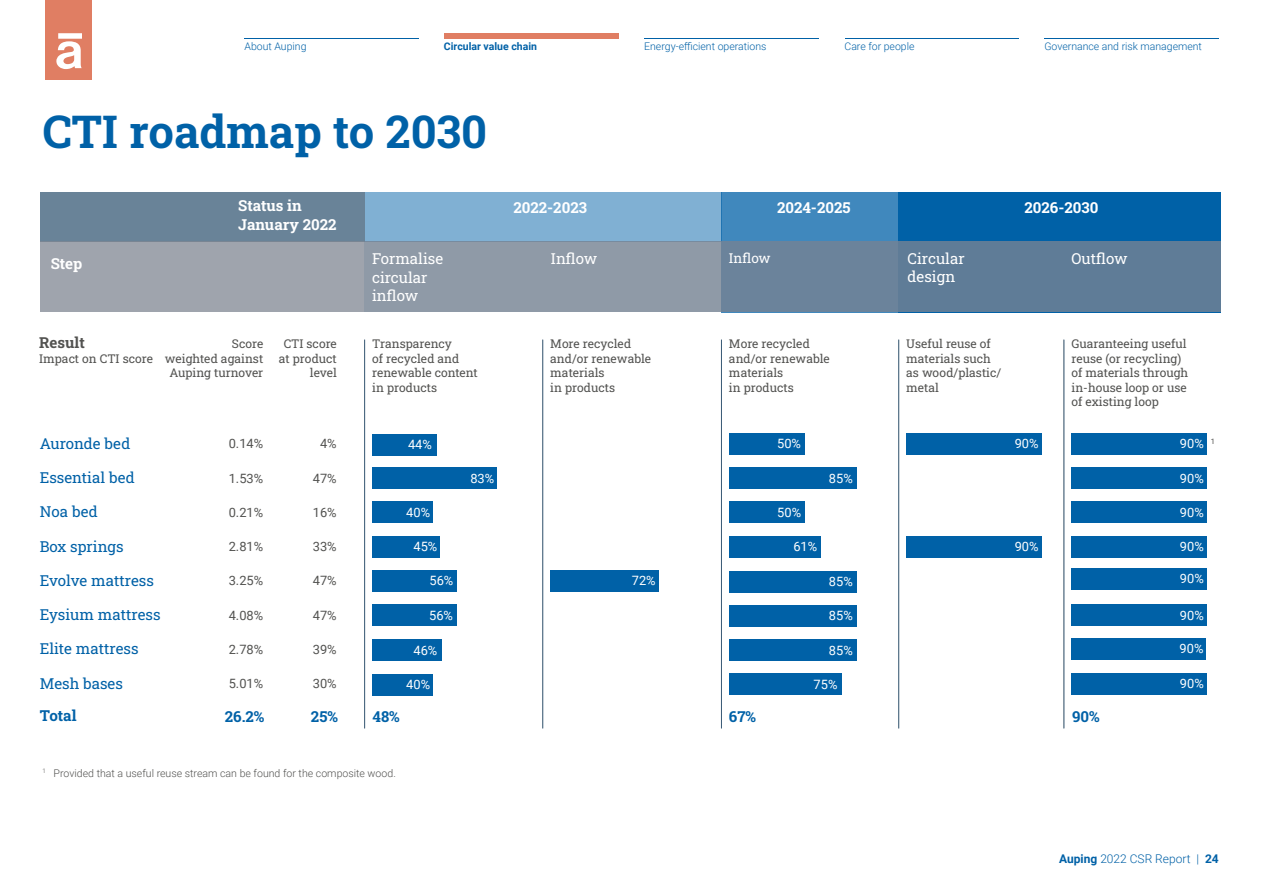
<style>
.page{position:relative;width:1263px;height:893px;background:#fff}
.page>*{position:absolute;margin:0;border:0;box-sizing:border-box;transform-origin:0 0}
.t1{font:700 45.3px "Roboto Slab";color:#0061a7}
.t2{font:15.15px "Roboto Slab";color:#0061a7}
.t3{font:700 15.15px/18.1px "Roboto Slab";color:#fff}
.t4{font:15.15px/18.1px "Roboto Slab";color:#fff}
.t5{font:700 15.15px "Roboto Slab";color:#0061a7}
.t6{font:700 15.15px "Roboto Slab";color:#525250}
.t7{font:13.65px "Roboto Slab";color:#fff}
.t8{font:12.9px "Roboto";color:#fff}
.t9{font:12.9px "Roboto";color:#525250}
.t10{font:12.15px/14.5px "Roboto Slab";color:#525250}
.t11{font:300 12px "Roboto";color:#0061a7}
.t12{font:300 10.65px "Roboto";color:#525250}
.t13{font:300 10.5px "Roboto";color:#0061a7}
.t14{font:700 10.5px "Roboto";color:#0061a7}
.s1{font-weight:700}
</style>
<div class="page">
<div style="left:45px;top:0;width:47px;height:79px;background:#e07e63"></div>
<svg style="left:56px;top:33px;width:26px;height:37px"></svg>
<hr style="left:244px;top:38px;width:175px;height:1px;background:#0061a7">
<div style="left:444px;top:33px;width:175px;height:6px;background:#e07e63"></div>
<hr style="left:644px;top:38px;width:175px;height:1px;background:#0061a7">
<hr style="left:844px;top:38px;width:174px;height:1px;background:#0061a7">
<hr style="left:1044px;top:38px;width:175px;height:1px;background:#0061a7">
<div style="left:40px;top:192px;width:325px;height:49px;background:#698398"></div>
<div style="left:365px;top:192px;width:356px;height:49px;background:#80b0d3"></div>
<div style="left:721px;top:192px;width:500px;height:120px;background:#4088bd"></div>
<div style="left:899px;top:192px;width:322px;height:120px;background:#0061a7"></div>
<svg style="left:40px;top:241px;width:1181px;height:71px;background:#8090a2"></svg>
<div style="left:372px;top:605px;width:84px;height:21px;background:#0061a7"></div>
<div style="left:372px;top:536px;width:68px;height:22px;background:#0061a7"></div>
<div style="left:372px;top:502px;width:61px;height:21px;background:#0061a7"></div>
<div style="left:372px;top:467px;width:125px;height:22px;background:#0061a7"></div>
<div style="left:372px;top:434px;width:65px;height:21px;background:#0061a7"></div>
<div style="left:372px;top:570px;width:84px;height:22px;background:#0061a7"></div>
<div style="left:550px;top:570px;width:108px;height:22px;background:#0061a7"></div>
<div style="left:372px;top:639px;width:69px;height:22px;background:#0061a7"></div>
<div style="left:372px;top:674px;width:61px;height:21px;background:#0061a7"></div>
<hr style="left:364px;top:340px;width:1px;height:388px;background:#385a76">
<div style="left:729px;top:536px;width:91px;height:22px;background:#0061a7"></div>
<div style="left:729px;top:502px;width:75px;height:21px;background:#0061a7"></div>
<div style="left:729px;top:433px;width:75px;height:22px;background:#0061a7"></div>
<hr style="left:721px;top:340px;width:1px;height:388px;background:#385a76">
<hr style="left:542px;top:340px;width:1px;height:388px;background:#385a76">
<div style="left:729px;top:467px;width:127px;height:22px;background:#0061a7"></div>
<div style="left:906px;top:536px;width:135px;height:22px;background:#0061a7"></div>
<div style="left:906px;top:433px;width:135px;height:22px;background:#0061a7"></div>
<hr style="left:898px;top:340px;width:1px;height:388px;background:#385a76">
<div style="left:729px;top:571px;width:127px;height:21px;background:#0061a7"></div>
<div style="left:729px;top:605px;width:127px;height:22px;background:#0061a7"></div>
<div style="left:729px;top:640px;width:127px;height:21px;background:#0061a7"></div>
<div style="left:729px;top:673px;width:112px;height:22px;background:#0061a7"></div>
<div style="left:1071px;top:605px;width:135px;height:21px;background:#0061a7"></div>
<div style="left:1071px;top:536px;width:135px;height:22px;background:#0061a7"></div>
<div style="left:1071px;top:673px;width:135px;height:21px;background:#0061a7"></div>
<div style="left:1071px;top:502px;width:135px;height:21px;background:#0061a7"></div>
<div style="left:1071px;top:433px;width:135px;height:22px;background:#0061a7"></div>
<div style="left:1071px;top:467px;width:135px;height:22px;background:#0061a7"></div>
<hr style="left:1063px;top:340px;width:1px;height:388px;background:#385a76">
<div style="left:1071px;top:568px;width:135px;height:21px;background:#0061a7"></div>
<div style="left:1071px;top:638px;width:135px;height:22px;background:#0061a7"></div>
<p class="t13" style="left:244px;top:39px;width:63px">About Auping</p>
<p class="t14" style="left:444px;top:39px;width:95px">Circular value chain</p>
<p class="t13" style="left:644px;top:39px;width:124px">Energy-efficient operations</p>
<p class="t13" style="left:844px;top:39px;width:72px">Care for people</p>
<p class="t13" style="left:1044px;top:39px;width:159px">Governance and risk management</p>
<h1 class="t1" style="left:43px;top:100px;width:446px">CTI roadmap to 2030</h1>
<p class="t3" style="left:238px;top:196px;width:100px">Status in<br>January 2022</p>
<p class="t3" style="left:513px;top:198px;width:75px">2022-2023</p>
<p class="t3" style="left:777px;top:198px;width:75px">2024-2025</p>
<p class="t3" style="left:1024px;top:198px;width:75px">2026-2030</p>
<p class="t3" style="left:51px;top:254px;width:33px">Step</p>
<p class="t4" style="left:372px;top:249px;width:73px">Formalise circular inflow</p>
<p class="t4" style="left:551px;top:249px;width:48px">Inflow</p>
<p class="t7" style="left:729px;top:249px;width:43px">Inflow</p>
<p class="t4" style="left:908px;top:249px;width:59px">Circular design</p>
<p class="t4" style="left:1071px;top:249px;width:57px">Outflow</p>
<p class="t6" style="left:39px;top:333px;width:47px">Result</p>
<p class="t10" style="left:39px;top:351px;width:115px">Impact on CTI score</p>
<p class="t10" style="left:165px;top:336px;width:100px;text-align:right">Score<br>weighted against<br>Auping turnover</p>
<p class="t10" style="left:279px;top:336px;width:60px;text-align:right">CTI score at product level</p>
<p class="t10" style="left:372px;top:336px;width:107px">Transparency<br>of recycled and renewable content in products</p>
<p class="t10" style="left:550px;top:336px;width:102px">More recycled and/or renewable materials<br>in products</p>
<p class="t10" style="left:729px;top:336px;width:102px">More recycled and/or renewable materials<br>in products</p>
<p class="t10" style="left:906px;top:336px;width:97px">Useful reuse of materials such as wood/plastic/ metal</p>
<p class="t10" style="left:1071px;top:336px;width:118px">Guaranteeing useful reuse (or recycling) of materials through in-house loop or use of existing loop</p>
<p class="t2" style="left:40px;top:433px;width:92px">Auronde bed</p>
<p class="t9" style="left:229px;top:435px;width:36px">0.14%</p>
<p class="t9" style="left:229px;top:469px;width:36px">1.53%</p>
<p class="t9" style="left:320px;top:435px;width:18px">4%</p>
<p class="t8" style="left:408px;top:435px;width:25px">44%</p>
<p class="t2" style="left:40px;top:467px;width:97px">Essential bed</p>
<p class="t8" style="left:470px;top:469px;width:25px">83%</p>
<p class="t9" style="left:313px;top:469px;width:25px">47%</p>
<p class="t8" style="left:777px;top:435px;width:25px">50%</p>
<p class="t8" style="left:829px;top:469px;width:25px">85%</p>
<p class="t8" style="left:1015px;top:435px;width:25px">90%</p>
<p class="t8" style="left:1180px;top:435px;width:37px">90% <sup>1</sup></p>
<p class="t8" style="left:1180px;top:469px;width:25px">90%</p>
<p class="t2" style="left:40px;top:501px;width:60px">Noa bed</p>
<p class="t8" style="left:406px;top:503px;width:25px">40%</p>
<p class="t9" style="left:229px;top:503px;width:36px">0.21%</p>
<p class="t9" style="left:313px;top:503px;width:25px">16%</p>
<p class="t8" style="left:777px;top:503px;width:25px">50%</p>
<p class="t8" style="left:1180px;top:503px;width:25px">90%</p>
<p class="t2" style="left:40px;top:536px;width:85px">Box springs</p>
<p class="t8" style="left:413px;top:538px;width:25px">45%</p>
<p class="t9" style="left:313px;top:538px;width:25px">33%</p>
<p class="t9" style="left:229px;top:538px;width:36px">2.81%</p>
<p class="t8" style="left:793px;top:538px;width:25px">61%</p>
<p class="t8" style="left:1015px;top:538px;width:25px">90%</p>
<p class="t8" style="left:1180px;top:538px;width:25px">90%</p>
<p class="t2" style="left:40px;top:570px;width:116px">Evolve mattress</p>
<p class="t9" style="left:313px;top:572px;width:25px">47%</p>
<p class="t8" style="left:429px;top:572px;width:25px">56%</p>
<p class="t8" style="left:632px;top:572px;width:25px">72%</p>
<p class="t9" style="left:229px;top:572px;width:36px">3.25%</p>
<p class="t8" style="left:829px;top:572px;width:25px">85%</p>
<p class="t8" style="left:829px;top:607px;width:25px">85%</p>
<p class="t8" style="left:829px;top:641px;width:25px">85%</p>
<p class="t8" style="left:813px;top:675px;width:25px">75%</p>
<p class="t2" style="left:40px;top:604px;width:122px">Eysium mattress</p>
<p class="t9" style="left:313px;top:606px;width:25px">47%</p>
<p class="t8" style="left:429px;top:606px;width:25px">56%</p>
<p class="t2" style="left:40px;top:639px;width:100px">Elite mattress</p>
<p class="t9" style="left:313px;top:640px;width:25px">39%</p>
<p class="t9" style="left:229px;top:606px;width:36px">4.08%</p>
<p class="t9" style="left:229px;top:640px;width:36px">2.78%</p>
<p class="t8" style="left:413px;top:641px;width:25px">46%</p>
<p class="t2" style="left:40px;top:673px;width:85px">Mesh bases</p>
<p class="t5" style="left:40px;top:705px;width:38px">Total</p>
<p class="t9" style="left:313px;top:674px;width:25px">30%</p>
<p class="t9" style="left:229px;top:674px;width:36px">5.01%</p>
<p class="t8" style="left:406px;top:675px;width:25px">40%</p>
<p class="t5" style="left:225px;top:706px;width:41px">26.2%</p>
<p class="t5" style="left:311px;top:706px;width:29px">25%</p>
<p class="t5" style="left:372px;top:706px;width:29px">48%</p>
<p class="t5" style="left:729px;top:706px;width:29px">67%</p>
<p class="t5" style="left:1072px;top:706px;width:29px">90%</p>
<p class="t8" style="left:1180px;top:569px;width:25px">90%</p>
<p class="t8" style="left:1180px;top:606px;width:25px">90%</p>
<p class="t8" style="left:1179px;top:640px;width:25px">90%</p>
<p class="t8" style="left:1180px;top:674px;width:25px">90%</p>
<p class="t12" style="left:42px;top:766px;width:355px"><sup>1</sup> Provided that a useful reuse stream can be found for the composite wood.</p>
<p class="t11" style="left:1059px;top:850px;width:161px"><span class="s1">Auping</span> 2022 CSR Report | <span class="s1">24</span></p>
</div>
